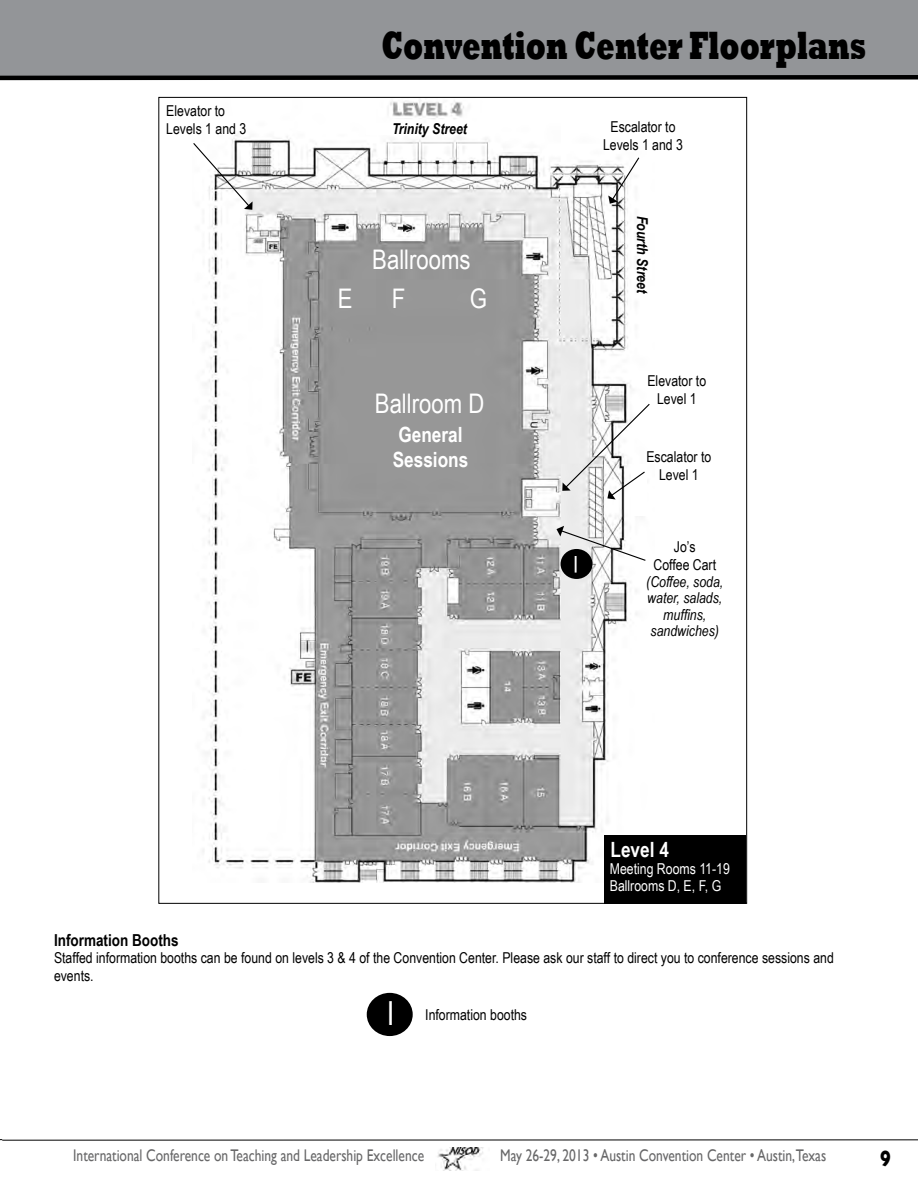
<style>
.page{position:relative;width:918px;height:1188px;background:#fff}
.page>*{position:absolute;margin:0;border:0;box-sizing:border-box;transform-origin:0 0}
.t1{font:800 40.5px "Rockwell";color:#000;scale:.67 1}
.t2{font:33.15px "Arial Narrow";color:#fff}
.t3{font:27px "Arial Narrow";color:#fff}
.t4{font:23.1px "Arial Narrow";color:#fff}
.t5{font:700 22.5px "Gill Sans";color:#000;scale:.8 1}
.t6{font:700 21px/25.2px "Arial Narrow";color:#fff}
.t7{font:16.8px "Gill Sans";color:#686869;scale:.8 1}
.t8{font:700 16.5px "Arial Narrow";color:#000}
.t9{font:15px/18px "Arial Narrow";color:#000;text-align:center}
.t10{font:italic 15px/16.5px "Arial Narrow";color:#000;text-align:center}
.t11{font:15px/17.2px "Arial Narrow";color:#fff}
.t12{font:italic 700 15px "Arial Narrow";color:#000}
</style>
<div class="page">
<div style="left:0;top:0;width:918px;height:78px;background:#939598"></div>
<svg style="left:0;top:75px;width:918px;height:6px;background:#393939"></svg>
<hr style="left:2px;top:1139px;width:916px;height:2px;background:#000">
<img style="left:437px;top:1147px;width:47px;height:24px">
<img style="left:202px;top:100px;width:435px;height:783px">
<svg style="left:193px;top:142px;width:60px;height:68px"></svg>
<svg style="left:556px;top:526px;width:90px;height:36px"></svg>
<div style="left:561px;top:549px;width:31px;height:30px;background:#000;border-radius:50%"></div>
<div style="left:367px;top:993px;width:46px;height:43px;background:#000;border-radius:50%"></div>
<svg style="left:608px;top:156px;width:32px;height:48px"></svg>
<div style="left:604px;top:835px;width:142px;height:68px;background:#000"></div>
<div style="left:367px;top:123px;width:126px;height:11px;background:#fff"></div>
<div style="left:631px;top:467px;width:16px;height:48px;background:#fff"></div>
<svg style="left:562px;top:403px;width:88px;height:96px"></svg>
<p class="t9" style="left:166px;top:101px;width:82px;text-align:left">Elevator to<br>Levels 1 and 3</p>
<h1 class="t1" style="left:382px;top:22px;width:725px">Convention Center Floorplans</h1>
<p class="t12" style="left:392px;top:118px;width:77px">Trinity Street</p>
<h3 class="t3" style="left:372px;top:239px;width:100px">Ballrooms</h3>
<h3 class="t3" style="left:338px;top:279px;width:16px">E</h3>
<h3 class="t3" style="left:392px;top:279px;width:15px">F</h3>
<h3 class="t3" style="left:470px;top:279px;width:19px">G</h3>
<h3 class="t3" style="left:375px;top:383px;width:111px">Ballroom D</h3>
<h3 class="t6" style="left:393px;top:421px;width:77px">General<br>Sessions</h3>
<p class="t9" style="left:603px;top:117px;width:82px">Escalator to<br>Levels 1 and 3</p>
<p class="t12" style="left:654px;top:216px;width:79px;rotate:90deg">Fourth Street</p>
<h3 class="t4" style="left:579px;top:582px;width:7px;rotate:-180deg">I</h3>
<p class="t9" style="left:647px;top:372px;width:60px">Elevator to<br>Level 1</p>
<p class="t9" style="left:646px;top:447px;width:66px">Escalator to<br>Level 1</p>
<p class="t9" style="left:653px;top:537px;width:64px">Jo’s<br>Coffee Cart</p>
<p class="t10" style="left:646px;top:573px;width:78px">(Coffee, soda, water, salads, muffins, sandwiches)</p>
<h3 class="t6" style="left:611px;top:836px;width:60px">Level 4</h3>
<p class="t11" style="left:610px;top:860px;width:122px">Meeting Rooms 11-19<br>Ballrooms D, E, F, G</p>
<p class="t8" style="left:54px;top:928px;width:126px">Information Booths</p>
<p class="t9" style="left:54px;top:949px;width:781px;line-height:17.2px;text-align:left">Staffed information booths can be found on levels 3 &amp; 4 of the Convention Center. Please ask our staff to direct you to conference sessions and events.</p>
<h2 class="t2" style="left:387px;top:989px;width:9px">I</h2>
<p class="t9" style="left:425px;top:1005px;width:103px">Information booths</p>
<p class="t7" style="left:73px;top:1146px;width:440px">International Conference on Teaching and Leadership Excellence</p>
<p class="t7" style="left:500px;top:1146px;width:409px">May 26-29, 2013 • Austin Convention Center • Austin,Texas</p>
<h3 class="t5" style="left:880px;top:1145px;width:15px">9</h3>
</div>
